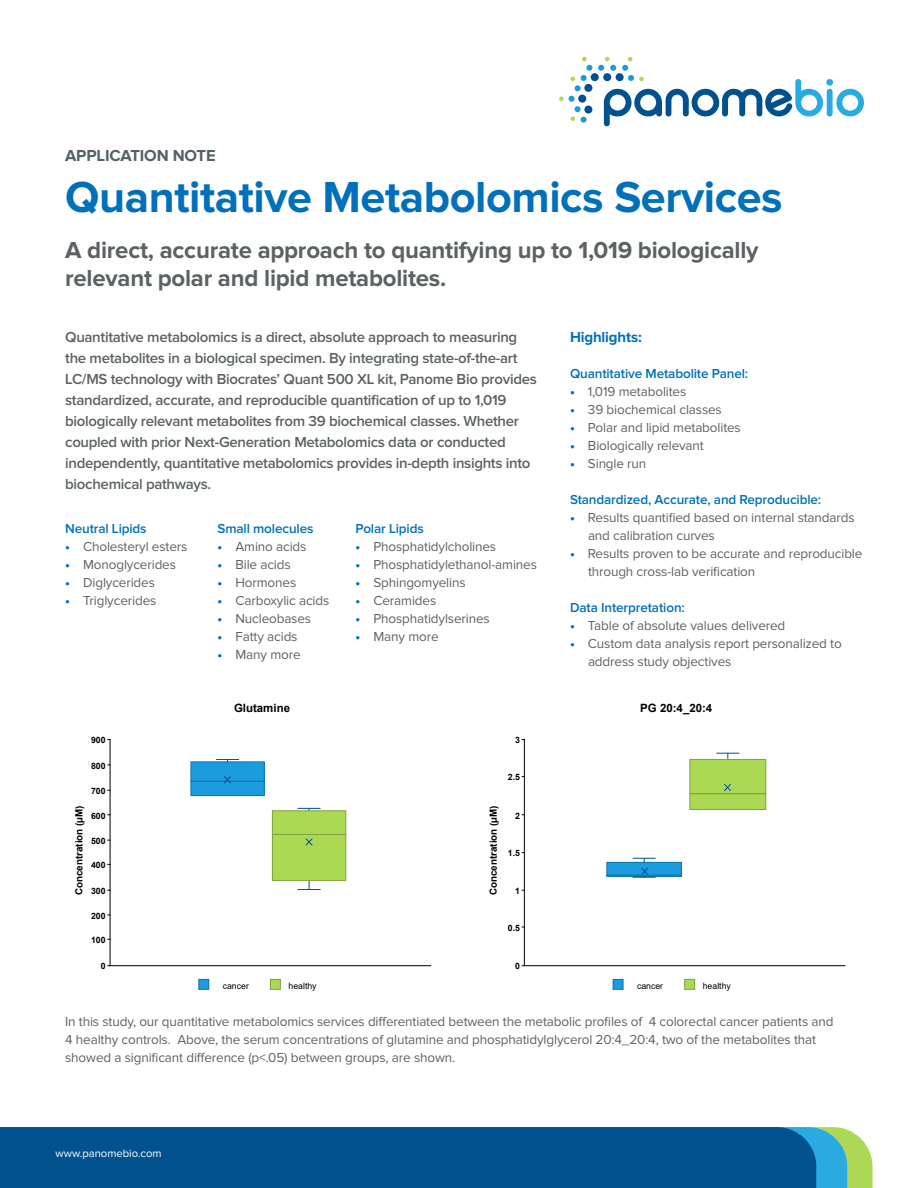
<style>
.page{position:relative;width:918px;height:1188px;background:#fff}
.page>*{position:absolute;margin:0;border:0;box-sizing:border-box;transform-origin:0 0}
.Body_Copy_-_9_12{font:700 45px "Proxima Nova";letter-spacing:-.01em;color:#0070ba}
.Body_Copy_-_9_12-2{font:700 24px "Proxima Nova";letter-spacing:-.01em;color:#5c6264}
.Body_Copy_-_9_12-3{font:700 16.5px "Proxima Nova";letter-spacing:-.01em;color:#566167}
.Body_Copy_-_9_12-4{font:600 15px/21px "Proxima Nova";letter-spacing:-.02em;color:#5c6264}
.Body_Copy_-_9_12-5{font:700 15px "Proxima Nova";letter-spacing:-.01em;color:#0070ba}
.Body_Copy_-_9_12-6{font:13.5px/18px "Proxima Nova";letter-spacing:-.01em;color:#5c6264}
.Body_Copy_-_9_12-7{font:600 13.5px "Proxima Nova";letter-spacing:-.01em;color:#0070ba}
.t1{font:700 11.4px "Arial";color:#000}
.t2{font:11.25px "Proxima Nova";color:#fff}
.t3{font:700 9.75px "Arial";color:#000}
.t4{font:700 8.7px "Arial";color:#000}
.t5{font:8.7px "Arial";color:#000}
.s1{font-family:"Proxima Nova Extrabld";color:#0070ba}
</style>
<div class="page">
<svg style="left:559px;top:56px;width:33px;height:67px"></svg>
<svg style="left:598px;top:56px;width:266px;height:70px"></svg>
<div style="left:603px;top:73px;width:8px;height:8px;background:#01518f;border-radius:50%"></div>
<div style="left:616px;top:73px;width:8px;height:8px;background:#01518f;border-radius:50%"></div>
<div style="left:591px;top:73px;width:8px;height:8px;background:#01518f;border-radius:50%"></div>
<div style="left:584px;top:106px;width:8px;height:8px;background:#01518f;border-radius:50%"></div>
<div style="left:584px;top:84px;width:8px;height:8px;background:#01518f;border-radius:50%"></div>
<svg style="left:847px;top:1129px;width:26px;height:59px;fill:#acd855"></svg>
<svg style="left:816px;top:1127px;width:31px;height:61px;background:#40b2ca"></svg>
<div style="left:0;top:1127px;width:816px;height:61px;background:#01518f"></div>
<svg style="left:109px;top:739px;width:323px;height:228px"></svg>
<div style="left:191px;top:762px;width:73px;height:19px;background:#1a9cde"></div>
<div style="left:191px;top:762px;width:74px;height:20px;border:1px solid #1475a7"></div>
<div style="left:191px;top:781px;width:73px;height:15px;background:#1a9cde"></div>
<div style="left:191px;top:781px;width:74px;height:15px;border:1px solid #1475a7"></div>
<svg style="left:224px;top:776px;width:7px;height:8px"></svg>
<svg style="left:298px;top:808px;width:22px;height:2px"></svg>
<svg style="left:298px;top:881px;width:22px;height:9px"></svg>
<div style="left:272px;top:811px;width:74px;height:23px;background:#abd954"></div>
<div style="left:272px;top:810px;width:74px;height:25px;border:1px solid #80a33f"></div>
<div style="left:272px;top:834px;width:74px;height:46px;background:#abd954"></div>
<div style="left:272px;top:834px;width:74px;height:47px;border:1px solid #80a33f"></div>
<svg style="left:305px;top:838px;width:8px;height:8px"></svg>
<svg style="left:216px;top:759px;width:23px;height:3px"></svg>
<div style="left:199px;top:979px;width:10px;height:10px;background:#1a9cde"></div>
<div style="left:199px;top:979px;width:10px;height:11px;border:1px solid #1475a7"></div>
<div style="left:270px;top:979px;width:10px;height:10px;background:#abd954"></div>
<div style="left:270px;top:979px;width:11px;height:11px;border:1px solid #80a33f"></div>
<svg style="left:524px;top:739px;width:322px;height:228px"></svg>
<div style="left:607px;top:862px;width:74px;height:13px;background:#1a9cde"></div>
<div style="left:607px;top:862px;width:75px;height:14px;border:1px solid #1475a7"></div>
<div style="left:607px;top:875px;width:75px;height:2px;border:1px solid #1475a7"></div>
<svg style="left:717px;top:753px;width:22px;height:6px"></svg>
<div style="left:690px;top:759px;width:76px;height:35px;background:#abd954"></div>
<div style="left:690px;top:759px;width:76px;height:35px;border:1px solid #80a33f"></div>
<div style="left:690px;top:794px;width:76px;height:16px;background:#abd954"></div>
<div style="left:690px;top:794px;width:76px;height:16px;border:1px solid #80a33f"></div>
<svg style="left:724px;top:784px;width:7px;height:7px"></svg>
<svg style="left:633px;top:858px;width:22px;height:20px"></svg>
<div style="left:613px;top:979px;width:10px;height:10px;background:#1a9cde"></div>
<div style="left:613px;top:979px;width:10px;height:11px;border:1px solid #1475a7"></div>
<div style="left:685px;top:979px;width:10px;height:10px;background:#abd954"></div>
<div style="left:684px;top:979px;width:11px;height:11px;border:1px solid #80a33f"></div>
<p class="Body_Copy_-_9_12-3" style="left:65px;top:146px;width:152px">APPLICATION NOTE</p>
<p class="Body_Copy_-_9_12" style="left:65px;top:171px;width:719px">Quantitative Metabolomics Services</p>
<p class="Body_Copy_-_9_12-2" style="left:65px;top:236px;width:695px">A direct, accurate approach to quantifying up to 1,019 biologically</p>
<p class="Body_Copy_-_9_12-2" style="left:65px;top:265px;width:383px">relevant polar and lipid metabolites.</p>
<p class="Body_Copy_-_9_12-4" style="left:65px;top:328px;width:473px">Quantitative metabolomics is a direct, absolute approach to measuring the metabolites in a biological specimen. By integrating state-of-the-art LC/MS technology with Biocrates’ Quant 500 XL kit, Panome Bio provides standardized, accurate, and reproducible quantification of up to 1,019 biologically relevant metabolites from 39 biochemical classes. Whether coupled with prior Next-Generation Metabolomics data or conducted independently, quantitative metabolomics provides in-depth insights into biochemical pathways.</p>
<p class="Body_Copy_-_9_12-7" style="left:65px;top:523px;width:83px">Neutral Lipids</p>
<p class="Body_Copy_-_9_12-6" style="left:65px;top:538px;width:124px"><span class="s1">•</span> Cholesteryl esters</p>
<p class="Body_Copy_-_9_12-6" style="left:65px;top:556px;width:112px"><span class="s1">•</span> Monoglycerides</p>
<p class="Body_Copy_-_9_12-6" style="left:65px;top:574px;width:91px"><span class="s1">•</span> Diglycerides</p>
<p class="Body_Copy_-_9_12-6" style="left:65px;top:592px;width:93px"><span class="s1">•</span> Triglycerides</p>
<p class="t4" style="left:91px;top:734px;width:16px">900</p>
<p class="t4" style="left:91px;top:759px;width:16px">800</p>
<p class="t4" style="left:91px;top:785px;width:16px">700</p>
<p class="t4" style="left:91px;top:809px;width:16px">600</p>
<p class="t4" style="left:91px;top:835px;width:16px">500</p>
<p class="t3" style="left:72px;top:895px;width:91px;rotate:-90deg">Concentration (µM)</p>
<p class="t4" style="left:91px;top:859px;width:16px">400</p>
<p class="t4" style="left:91px;top:885px;width:16px">300</p>
<p class="t4" style="left:91px;top:910px;width:16px">200</p>
<p class="t4" style="left:91px;top:934px;width:16px">100</p>
<p class="t4" style="left:101px;top:960px;width:6px">0</p>
<p class="Body_Copy_-_9_12-7" style="left:218px;top:523px;width:97px">Small molecules</p>
<p class="Body_Copy_-_9_12-6" style="left:218px;top:538px;width:90px"><span class="s1">•</span> Amino acids</p>
<p class="Body_Copy_-_9_12-6" style="left:218px;top:556px;width:75px"><span class="s1">•</span> Bile acids</p>
<p class="Body_Copy_-_9_12-6" style="left:218px;top:574px;width:80px"><span class="s1">•</span> Hormones</p>
<p class="Body_Copy_-_9_12-6" style="left:218px;top:592px;width:113px"><span class="s1">•</span> Carboxylic acids</p>
<p class="Body_Copy_-_9_12-6" style="left:218px;top:610px;width:95px"><span class="s1">•</span> Nucleobases</p>
<p class="Body_Copy_-_9_12-6" style="left:218px;top:628px;width:82px"><span class="s1">•</span> Fatty acids</p>
<p class="Body_Copy_-_9_12-6" style="left:218px;top:646px;width:85px"><span class="s1">•</span> Many more</p>
<p class="t1" style="left:234px;top:700px;width:58px">Glutamine</p>
<p class="t5" style="left:223px;top:980px;width:28px">cancer</p>
<p class="t5" style="left:289px;top:980px;width:30px">healthy</p>
<p class="Body_Copy_-_9_12-7" style="left:356px;top:523px;width:70px">Polar Lipids</p>
<p class="Body_Copy_-_9_12-6" style="left:356px;top:538px;width:142px"><span class="s1">•</span> Phosphatidylcholines</p>
<p class="Body_Copy_-_9_12-6" style="left:356px;top:556px;width:183px"><span class="s1">•</span> Phosphatidylethanol-amines</p>
<p class="Body_Copy_-_9_12-6" style="left:356px;top:574px;width:112px"><span class="s1">•</span> Sphingomyelins</p>
<p class="Body_Copy_-_9_12-6" style="left:356px;top:592px;width:82px"><span class="s1">•</span> Ceramides</p>
<p class="Body_Copy_-_9_12-6" style="left:356px;top:610px;width:136px"><span class="s1">•</span> Phosphatidylserines</p>
<p class="Body_Copy_-_9_12-6" style="left:356px;top:628px;width:85px"><span class="s1">•</span> Many more</p>
<p class="t4" style="left:515px;top:734px;width:6px">3</p>
<p class="t3" style="left:486px;top:895px;width:91px;rotate:-90deg">Concentration (µM)</p>
<p class="t4" style="left:508px;top:771px;width:14px">2.5</p>
<p class="t4" style="left:515px;top:809px;width:6px">2</p>
<p class="t4" style="left:508px;top:847px;width:14px">1.5</p>
<p class="t4" style="left:515px;top:885px;width:6px">1</p>
<p class="t4" style="left:508px;top:922px;width:14px">0.5</p>
<p class="t4" style="left:515px;top:960px;width:6px">0</p>
<p class="Body_Copy_-_9_12-5" style="left:570px;top:329px;width:73px">Highlights:</p>
<p class="Body_Copy_-_9_12-7" style="left:570px;top:368px;width:180px">Quantitative Metabolite Panel:</p>
<p class="Body_Copy_-_9_12-6" style="left:570px;top:383px;width:118px"><span class="s1">•</span> 1,019 metabolites</p>
<p class="Body_Copy_-_9_12-6" style="left:570px;top:401px;width:153px"><span class="s1">•</span> 39 biochemical classes</p>
<p class="Body_Copy_-_9_12-6" style="left:570px;top:419px;width:172px"><span class="s1">•</span> Polar and lipid metabolites</p>
<p class="Body_Copy_-_9_12-6" style="left:570px;top:437px;width:135px"><span class="s1">•</span> Biologically relevant</p>
<p class="Body_Copy_-_9_12-6" style="left:570px;top:455px;width:78px"><span class="s1">•</span> Single run</p>
<p class="Body_Copy_-_9_12-7" style="left:570px;top:494px;width:253px">Standardized, Accurate, and Reproducible:</p>
<p class="Body_Copy_-_9_12-6" style="left:588px;top:509px;width:268px;text-indent:-18px"><span class="s1">•</span> Results quantified based on internal standards and calibration curves</p>
<p class="Body_Copy_-_9_12-6" style="left:588px;top:545px;width:276px;text-indent:-18px"><span class="s1">•</span> Results proven to be accurate and reproducible through cross-lab verification</p>
<p class="Body_Copy_-_9_12-7" style="left:570px;top:602px;width:116px">Data Interpretation:</p>
<p class="Body_Copy_-_9_12-6" style="left:570px;top:617px;width:217px"><span class="s1">•</span> Table of absolute values delivered</p>
<p class="Body_Copy_-_9_12-6" style="left:588px;top:635px;width:255px;text-indent:-18px"><span class="s1">•</span> Custom data analysis report personalized to address study objectives</p>
<p class="t1" style="left:640px;top:700px;width:73px">PG 20:4_20:4</p>
<p class="t5" style="left:637px;top:980px;width:28px">cancer</p>
<p class="t5" style="left:703px;top:980px;width:30px">healthy</p>
<p class="Body_Copy_-_9_12-6" style="left:65px;top:1013px;width:770px">In this study, our quantitative metabolomics services differentiated between the metabolic profiles of 4 colorectal cancer patients and<br>4 healthy controls. Above, the serum concentrations of glutamine and phosphatidylglycerol 20:4_20:4, two of the metabolites that showed a significant difference (p&lt;.05) between groups, are shown.</p>
<p class="t2" style="left:56px;top:1146px;width:108px">www.panomebio.com</p>
</div>
